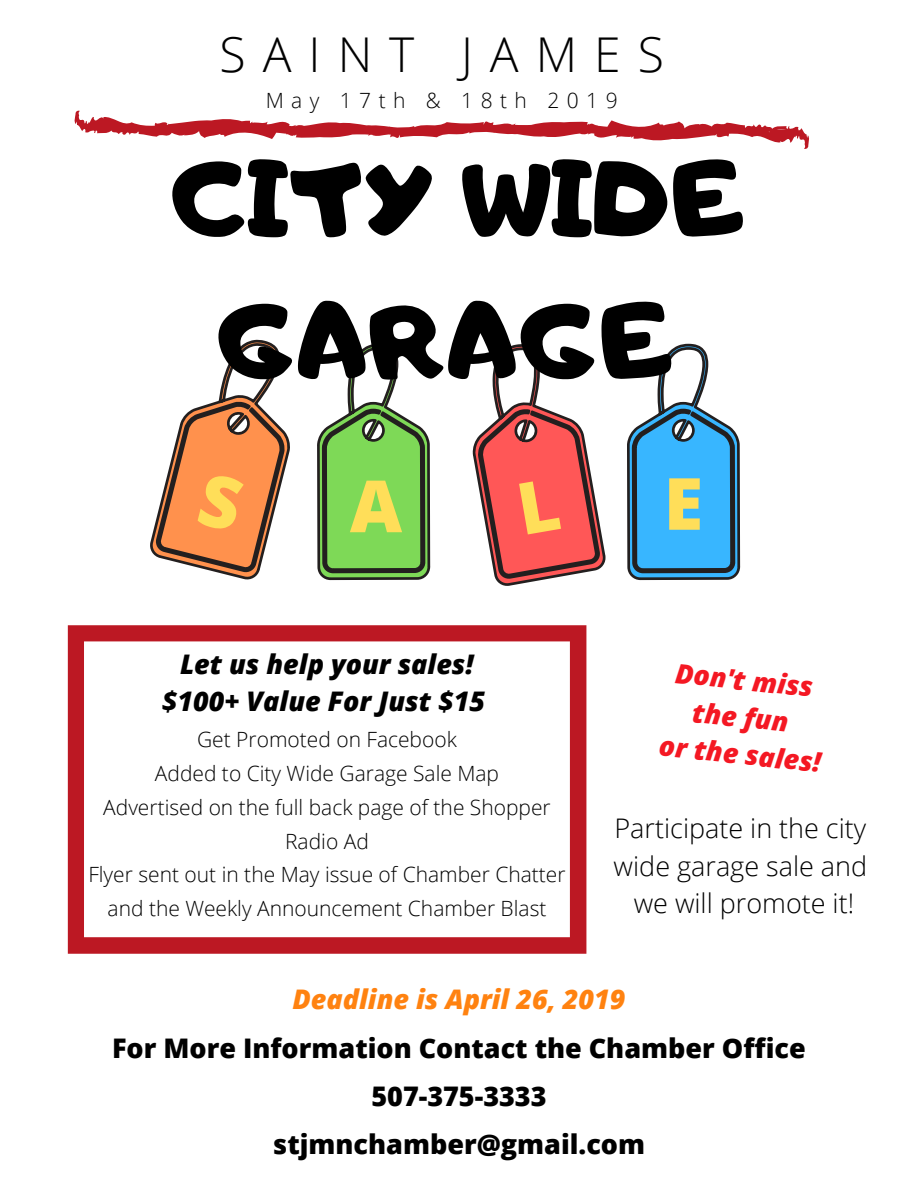
<style>
.page{position:relative;width:918px;height:1188px;background:#fff}
.page>*{position:absolute;margin:0;border:0;box-sizing:border-box;transform-origin:0 0}
.t1{font:102px/142.4px "Adigiana Toybox";color:#000;text-align:center}
.t2{font:800 72px "Open Sans";color:#ffde59}
.t3{font:300 48px "Open Sans";letter-spacing:.355em;color:#000}
.t4{font:800 27px/48.3px "Open Sans";color:#000;text-align:center}
.t5{font:300 27px/37.2px "Open Sans";color:#000;text-align:center}
.t6{font:italic 800 27px/37.2px "Open Sans";color:#000;text-align:center}
.t7{font:italic 800 27px/37px "Open Sans";color:#f41823;text-align:center}
.t8{font:italic 800 27px "Open Sans";color:#ff8210}
.t9{font:300 21px/33.8px "Open Sans";color:#000;text-align:center}
.t10{font:300 21px "Open Sans";letter-spacing:.355em;color:#000}
</style>
<div class="page">
<svg style="left:627px;top:344px;width:113px;height:236px"></svg>
<svg style="left:68px;top:625px;width:518px;height:329px"></svg>
<svg style="left:74px;top:110px;width:735px;height:39px"></svg>
<svg style="left:150px;top:339px;width:280px;height:242px"></svg>
<svg style="left:472px;top:344px;width:134px;height:242px"></svg>
<h3 class="t3" style="left:220px;top:21px;width:446px">SAINT JAMES</h3>
<p class="t10" style="left:266px;top:86px;width:353px">May 17th &amp; 18th 2019</p>
<h1 class="t1" style="left:171px;top:127px;width:577px">CITY WIDE<br>GARAGE</h1>
<h2 class="t2" style="left:350px;top:455px;width:54px">A</h2>
<h2 class="t2" style="left:664px;top:453px;width:41px">E</h2>
<p class="t6" style="left:162px;top:645px;width:325px">Let us help your sales! $100+ Value For Just $15</p>
<p class="t9" style="left:88px;top:722px;width:479px">Get Promoted on Facebook<br>Added to City Wide Garage Sale Map<br>Advertised on the full back page of the Shopper Radio Ad<br>Flyer sent out in the May issue of Chamber Chatter and the Weekly Announcement Chamber Blast</p>
<p class="t7" style="left:669px;top:653px;width:164px;rotate:6deg">Don't miss the fun<br>or the sales!</p>
<p class="t5" style="left:614px;top:809px;width:255px">Participate in the city wide garage sale and we will promote it!</p>
<p class="t8" style="left:292px;top:980px;width:335px">Deadline is April 26, 2019</p>
<p class="t4" style="left:112px;top:1023px;width:695px">For More Information Contact the Chamber Office<br>507-375-3333<br>stjmnchamber@gmail.com</p>
</div>
